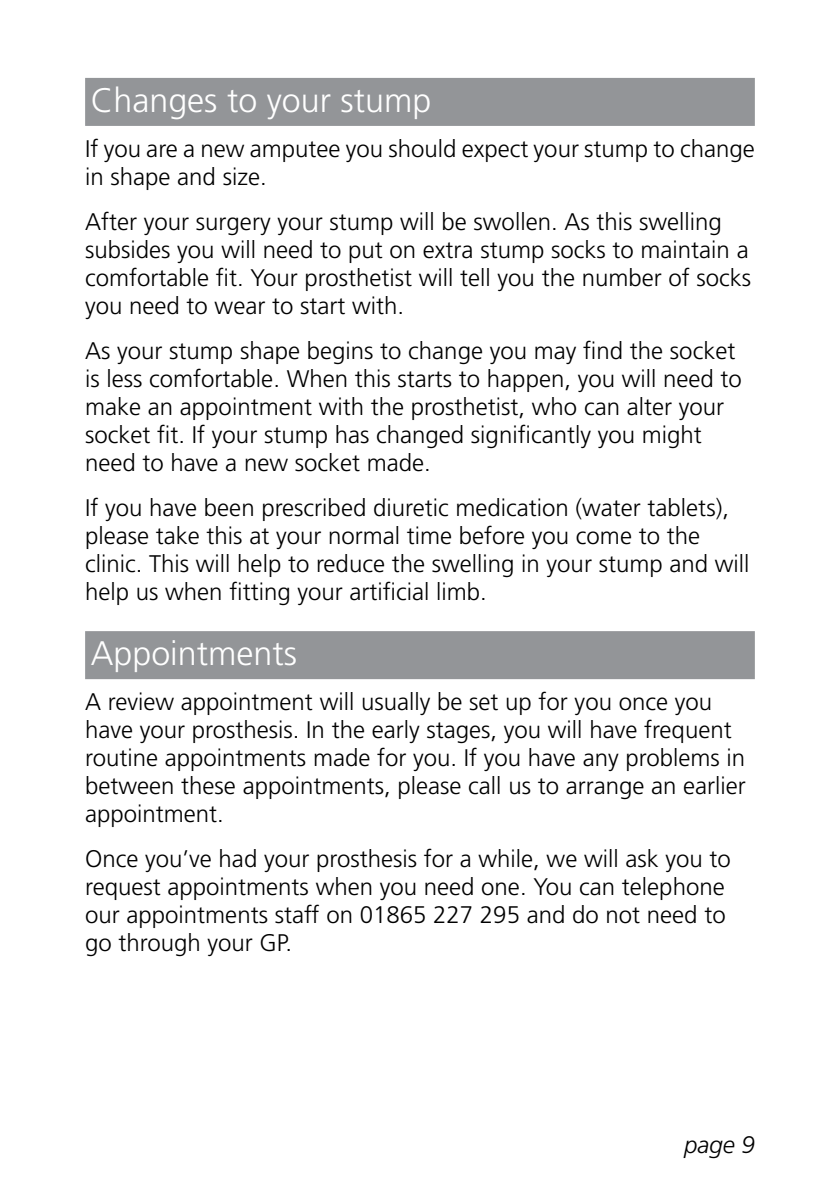
<style>
.page{position:relative;width:840px;height:1191px;background:#fff}
.page>*{position:absolute;margin:0;border:0;box-sizing:border-box;transform-origin:0 0}
.t1{font:300 34px "Frutiger";color:#fff}
.t2{font:300 24px/28px "Frutiger";color:#000}
.t3{font:italic 300 24px "Frutiger";color:#000}
</style>
<div class="page">
<div style="left:85px;top:78px;width:669px;height:48px;background:#939598"></div>
<div style="left:85px;top:631px;width:669px;height:48px;background:#939598"></div>
<h1 class="t1" style="left:91px;top:81px;width:342px">Changes to your stump</h1>
<p class="t2" style="left:85px;top:134px;width:671px">If you are a new amputee you should expect your stump to change in shape and size.</p>
<p class="t2" style="left:85px;top:207px;width:667px">After your surgery your stump will be swollen. As this swelling subsides you will need to put on extra stump socks to maintain a comfortable fit. Your prosthetist will tell you the number of socks you need to wear to start with.</p>
<p class="t2" style="left:85px;top:336px;width:658px">As your stump shape begins to change you may find the socket is less comfortable. When this starts to happen, you will need to make an appointment with the prosthetist, who can alter your socket fit. If your stump has changed significantly you might need to have a new socket made.</p>
<p class="t2" style="left:85px;top:493px;width:665px">If you have been prescribed diuretic medication (water tablets), please take this at your normal time before you come to the clinic. This will help to reduce the swelling in your stump and will help us when fitting your artificial limb.</p>
<h1 class="t1" style="left:91px;top:634px;width:207px">Appointments</h1>
<p class="t2" style="left:85px;top:687px;width:662px">A review appointment will usually be set up for you once you have your prosthesis. In the early stages, you will have frequent routine appointments made for you. If you have any problems in between these appointments, please call us to arrange an earlier appointment.</p>
<p class="t2" style="left:85px;top:844px;width:647px">Once you’ve had your prosthesis for a while, we will ask you to request appointments when you need one. You can telephone our appointments staff on 01865 227 295 and do not need to go through your GP.</p>
<p class="t3" style="left:683px;top:1131px;width:72px">page 9</p>
</div>
